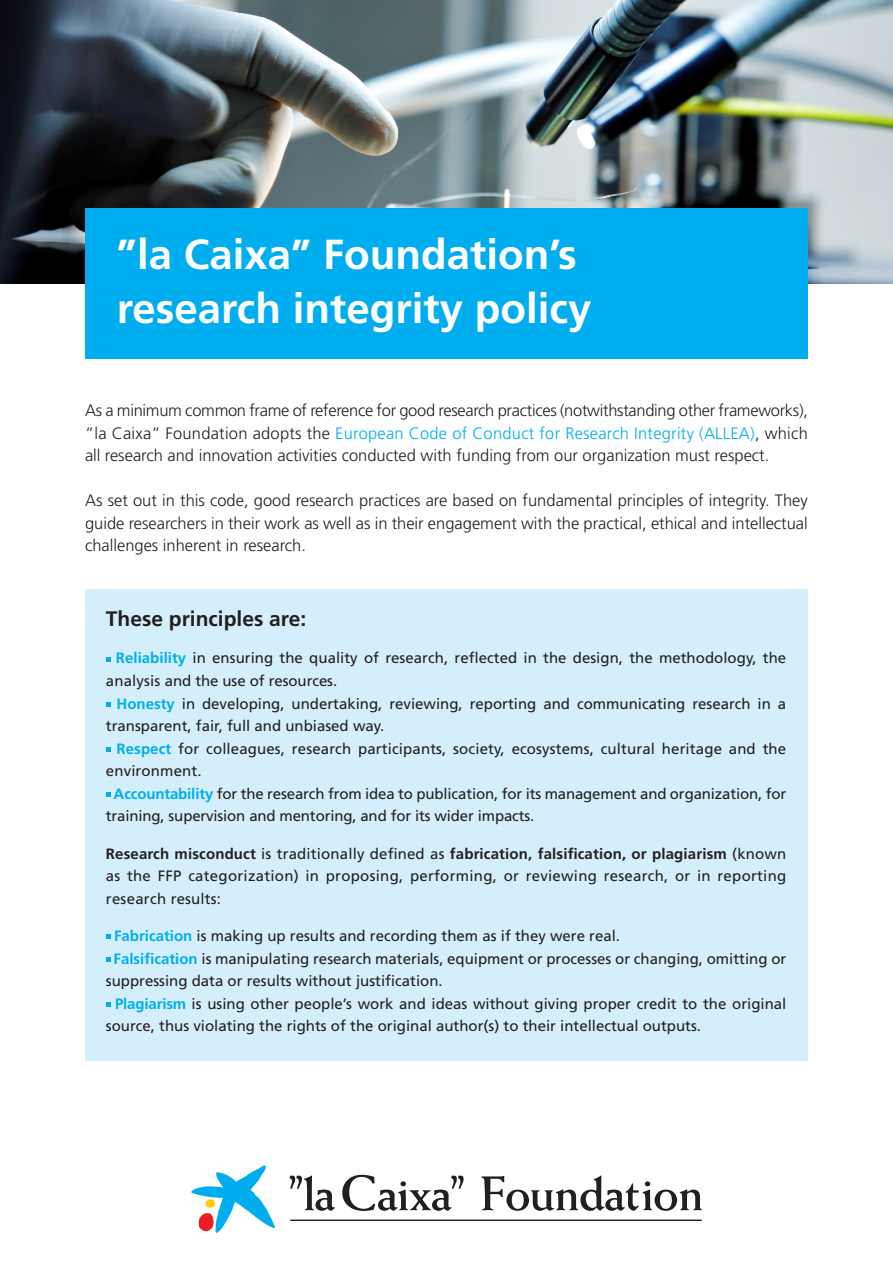
<style>
.page{position:relative;width:893px;height:1263px;background:#fff}
.page>*{position:absolute;margin:0;border:0;box-sizing:border-box;transform-origin:0 0}
.t1{font:700 42px/54px "Frutiger";color:#fff}
.t2{font:700 21px "Frutiger";color:#231f20}
.t3{font:300 16.5px/22.5px "Frutiger";color:#231f20;text-align:justify}
.t4{font:15px/22.5px "Frutiger";color:#231f20}
.s1{color:#00aeef}
.s2{font-weight:700;color:#00aeef}
.s3{font-weight:700}
</style>
<div class="page">
<svg style="left:191px;top:1165px;width:84px;height:68px"></svg>
<svg style="left:290px;top:1219px;width:412px;height:2px"></svg>
<svg style="left:289px;top:1175px;width:46px;height:36px"></svg>
<svg style="left:342px;top:1175px;width:122px;height:36px"></svg>
<svg style="left:481px;top:1175px;width:221px;height:36px"></svg>
<img style="left:0;top:0;width:893px;height:284px">
<div style="left:85px;top:209px;width:723px;height:150px;background:#00aeef"></div>
<div style="left:85px;top:589px;width:723px;height:472px;background:#d4effb"></div>
<svg style="left:106px;top:657px;width:4px;height:4px"></svg>
<svg style="left:106px;top:702px;width:4px;height:4px"></svg>
<svg style="left:106px;top:747px;width:4px;height:4px"></svg>
<svg style="left:106px;top:792px;width:4px;height:4px"></svg>
<svg style="left:106px;top:934px;width:4px;height:5px"></svg>
<svg style="left:106px;top:957px;width:4px;height:4px"></svg>
<svg style="left:106px;top:1002px;width:4px;height:4px"></svg>
<h1 class="t1" style="left:117px;top:228px;width:476px">”la Caixa” Foundation’s research integrity policy</h1>
<p class="t3" style="left:85px;top:399px;width:724px">As a minimum common frame of reference for good research practices (notwithstanding other frameworks), ”la Caixa” Foundation adopts the <span class="s1">European Code of Conduct for Research Integrity (ALLEA)</span>, which all research and innovation activities conducted with funding from our organization must respect.</p>
<p class="t3" style="left:85px;top:489px;width:724px">As set out in this code, good research practices are based on fundamental principles of integrity. They guide researchers in their work as well as in their engagement with the practical, ethical and intellectual challenges inherent in research.</p>
<h2 class="t2" style="left:106px;top:606px;width:202px">These principles are:</h2>
<p class="t4" style="left:106px;top:647px;width:682px;text-indent:10px"><span class="s2">Reliability</span> in ensuring the quality of research, reflected in the design, the methodology, the analysis and the use of resources.</p>
<p class="t4" style="left:106px;top:692px;width:682px;text-indent:11px"><span class="s2">Honesty</span> in developing, undertaking, reviewing, reporting and communicating research in a transparent, fair, full and unbiased way.</p>
<p class="t4" style="left:116px;top:737px;width:671px"><span class="s2">Respect</span> for colleagues, research participants, society, ecosystems, cultural heritage and the</p>
<p class="t4" style="left:106px;top:760px;width:97px">environment.</p>
<p class="t4" style="left:114px;top:782px;width:674px"><span class="s2">Accountability</span> for the research from idea to publication, for its management and organization, for</p>
<p class="t4" style="left:106px;top:805px;width:430px">training, supervision and mentoring, and for its wider impacts.</p>
<p class="t4" style="left:106px;top:842px;width:682px;text-align:justify"><span class="s3">Research misconduct</span> is traditionally defined as <span class="s3">fabrication, falsification, or plagiarism</span> (known as the FFP categorization) in proposing, performing, or reviewing research, or in reporting research results:</p>
<p class="t4" style="left:114px;top:925px;width:507px"><span class="s2">Fabrication</span> is making up results and recording them as if they were real.</p>
<p class="t4" style="left:114px;top:947px;width:674px"><span class="s2">Falsification</span> is manipulating research materials, equipment or processes or changing, omitting or</p>
<p class="t4" style="left:106px;top:970px;width:338px">suppressing data or results without justification.</p>
<p class="t4" style="left:115px;top:992px;width:673px"><span class="s2">Plagiarism</span> is using other people’s work and ideas without giving proper credit to the original</p>
<p class="t4" style="left:106px;top:1015px;width:597px">source, thus violating the rights of the original author(s) to their intellectual outputs.</p>
</div>
